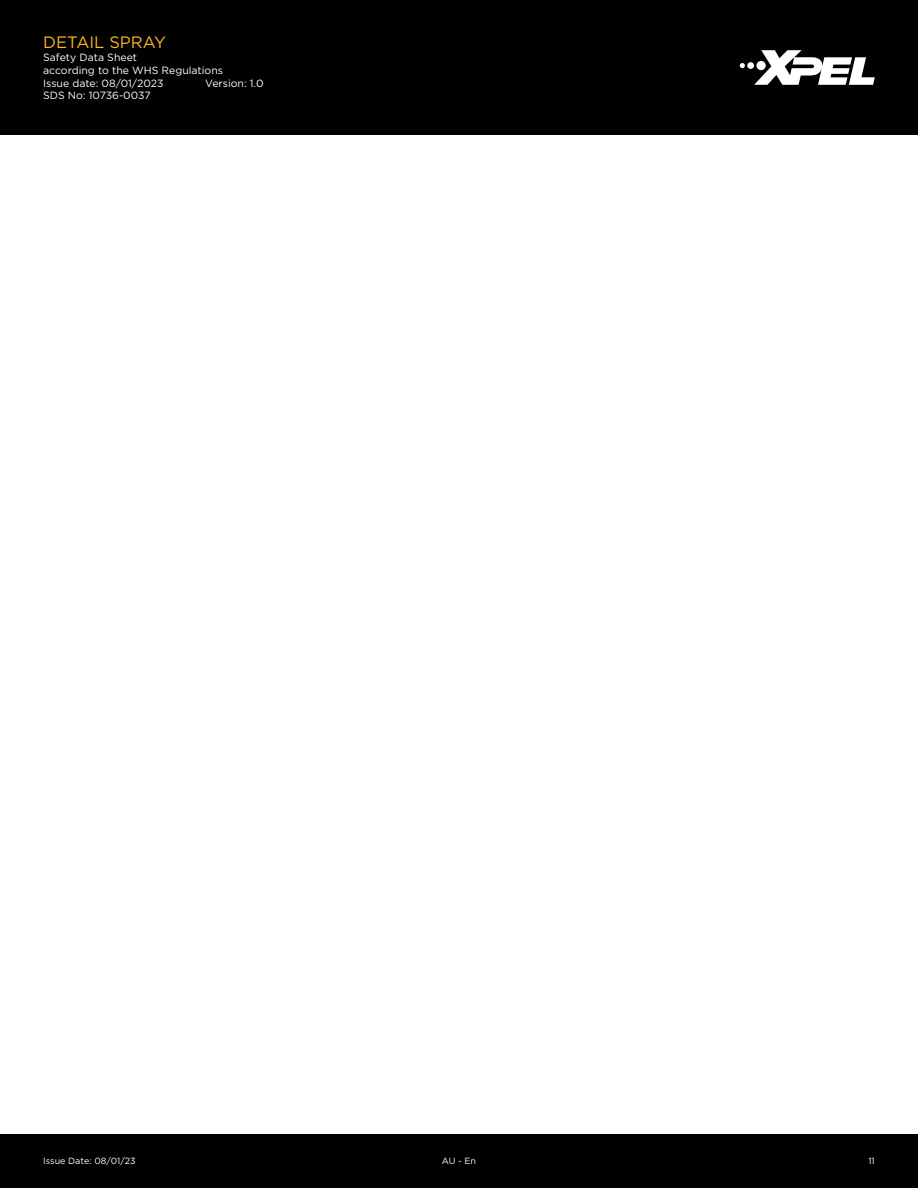
<style>
.page{position:relative;width:918px;height:1188px;background:#fff}
.page>*{position:absolute;margin:0;border:0;box-sizing:border-box;transform-origin:0 0}
.t1{font:16.5px "Gotham Pro";color:#fcb61c}
.t2{font:10.5px/12.6px "Gotham Pro";color:#fff}
.t3{font:9px "Gotham Pro";color:#fff}
</style>
<div class="page">
<div style="left:0;top:0;width:918px;height:135px;background:#010101"></div>
<svg style="left:740px;top:50px;width:135px;height:35px"></svg>
<div style="left:0;top:1134px;width:918px;height:54px;background:#010101"></div>
<h1 class="t1" style="left:43px;top:33px;width:124px">DETAIL SPRAY</h1>
<p class="t2" style="left:43px;top:51px;width:181px">Safety Data Sheet<br>according to the WHS Regulations<br>Issue date: 08/01/2023</p>
<p class="t2" style="left:205px;top:77px;width:60px">Version: 1.0</p>
<p class="t2" style="left:43px;top:89px;width:109px">SDS No: 10736-0037</p>
<p class="t3" style="left:43px;top:1156px;width:94px">Issue Date: 08/01/23</p>
<p class="t3" style="left:442px;top:1156px;width:36px">AU - En</p>
<p class="t3" style="left:868px;top:1156px;width:8px">11</p>
</div>
